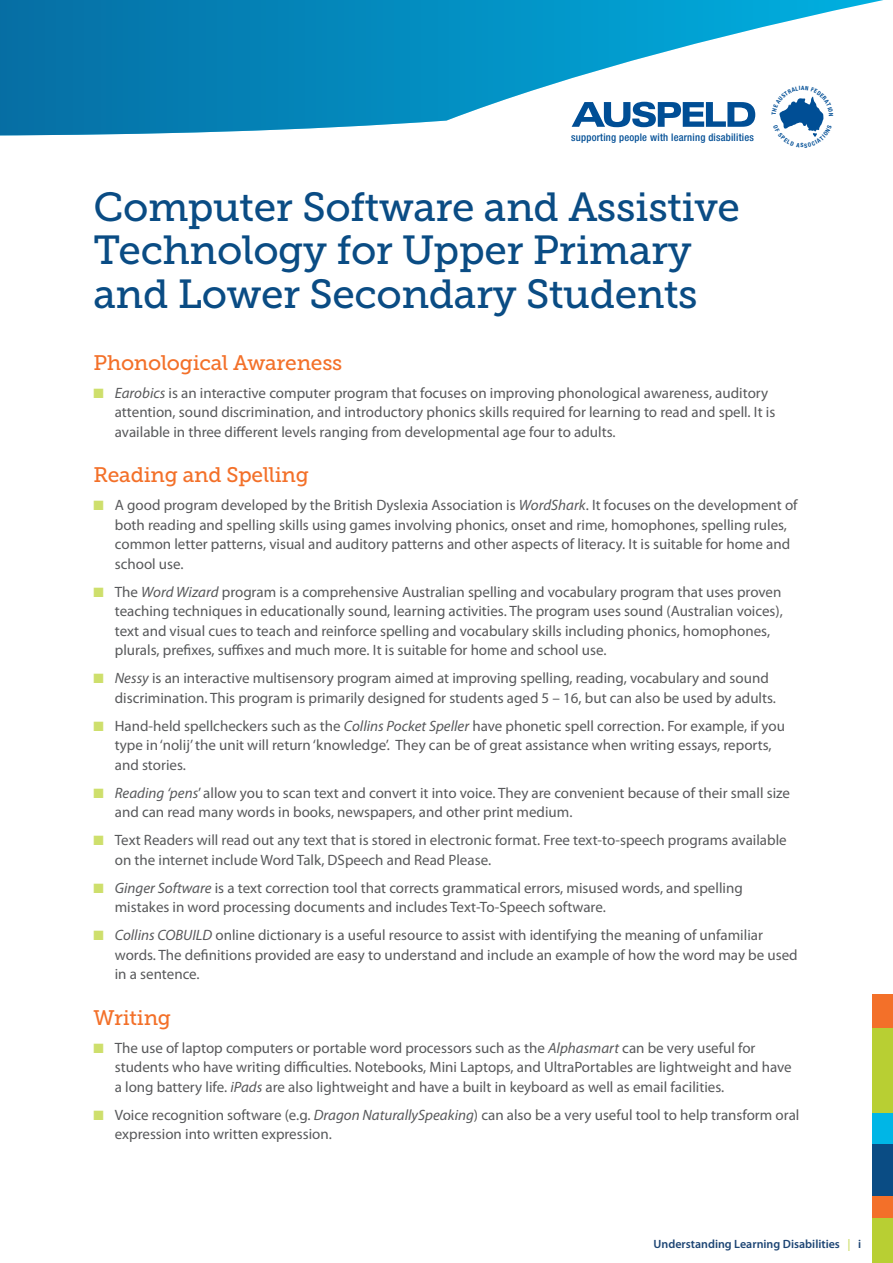
<style>
.page{position:relative;width:893px;height:1263px;background:#fff}
.page>*{position:absolute;margin:0;border:0;box-sizing:border-box;transform-origin:0 0}
.t1{font:40.5px/43.5px "Museo Slab 500";letter-spacing:-.01em;color:#0a4c84}
.t2{font:21px "Museo Slab 500";letter-spacing:-.01em;color:#f37029}
.t3{font:15px/19.5px "Myriad Pro";color:#58595b}
.t4{font:600 12px "Myriad Pro";color:#1d4574}
.t5{font:500 condensed 10.5px "Helvetica Neue";letter-spacing:.02em;color:#004e95}
.s1{color:#cedf6c}
.s2{font-style:italic}
</style>
<div class="page">
<svg style="left:0;top:0;width:883px;height:135px"></svg>
<div style="left:872px;top:1143px;width:21px;height:120px;background:#0a4c84"></div>
<div style="left:872px;top:1028px;width:21px;height:78px;background:#b8cf33"></div>
<div style="left:872px;top:1196px;width:21px;height:30px;background:#f37029"></div>
<div style="left:872px;top:994px;width:21px;height:34px;background:#f37029"></div>
<div style="left:872px;top:1218px;width:21px;height:45px;background:#b8cf33"></div>
<div style="left:872px;top:1044px;width:21px;height:70px;background:#b8cf33"></div>
<div style="left:872px;top:1113px;width:21px;height:30px;background:#00b6e6"></div>
<svg style="left:572px;top:102px;width:183px;height:25px"></svg>
<svg style="left:772px;top:86px;width:61px;height:51px"></svg>
<p class="t5" style="left:571px;top:131px;width:184px">supporting people with learning disabilities</p>
<h1 class="t1" style="left:94px;top:185px;width:648px">Computer Software and Assistive<br>Technology for Upper Primary and Lower Secondary Students</h1>
<h2 class="t2" style="left:94px;top:351px;width:250px">Phonological Awareness</h2>
<p class="t3" style="left:115px;top:383px;width:662px;text-indent:-21px"><span class="s1">■</span> <span class="s2">Earobics</span> is an interactive computer program that focuses on improving phonological awareness, auditory attention, sound discrimination, and introductory phonics skills required for learning to read and spell. It is available in three different levels ranging from developmental age four to adults.</p>
<h2 class="t2" style="left:94px;top:463px;width:217px">Reading and Spelling</h2>
<p class="t3" style="left:115px;top:495px;width:684px;text-indent:-21px"><span class="s1">■</span> A good program developed by the British Dyslexia Association is <span class="s2">WordShark</span>. It focuses on the development of both reading and spelling skills using games involving phonics, onset and rime, homophones, spelling rules, common letter patterns, visual and auditory patterns and other aspects of literacy. It is suitable for home and school use.</p>
<p class="t3" style="left:115px;top:582px;width:670px;text-indent:-21px"><span class="s1">■</span> The <span class="s2">Word Wizard</span> program is a comprehensive Australian spelling and vocabulary program that uses proven teaching techniques in educationally sound, learning activities. The program uses sound (Australian voices), text and visual cues to teach and reinforce spelling and vocabulary skills including phonics, homophones, plurals, prefixes, suffixes and much more. It is suitable for home and school use.</p>
<p class="t3" style="left:115px;top:668px;width:663px;text-indent:-21px"><span class="s1">■</span> <span class="s2">Nessy</span> is an interactive multisensory program aimed at improving spelling, reading, vocabulary and sound discrimination. This program is primarily designed for students aged 5 – 16, but can also be used by adults.</p>
<p class="t3" style="left:115px;top:716px;width:672px;text-indent:-21px"><span class="s1">■</span> Hand-held spellcheckers such as the <span class="s2">Collins Pocket Speller</span> have phonetic spell correction. For example, if you type in ‘nolij’ the unit will return ‘knowledge’. They can be of great assistance when writing essays, reports, and stories.</p>
<p class="t3" style="left:115px;top:783px;width:677px;text-indent:-21px"><span class="s1">■</span> <span class="s2">Reading ‘pens</span>’ allow you to scan text and convert it into voice. They are convenient because of their small size and can read many words in books, newspapers, and other print medium.</p>
<p class="t3" style="left:115px;top:830px;width:673px;text-indent:-21px"><span class="s1">■</span> Text Readers will read out any text that is stored in electronic format. Free text-to-speech programs available on the internet include Word Talk, DSpeech and Read Please.</p>
<p class="t3" style="left:115px;top:878px;width:629px;text-indent:-21px"><span class="s1">■</span> <span class="s2">Ginger Software</span> is a text correction tool that corrects grammatical errors, misused words, and spelling mistakes in word processing documents and includes Text-To-Speech software.</p>
<p class="t3" style="left:115px;top:925px;width:684px;text-indent:-21px"><span class="s1">■</span> <span class="s2">Collins COBUILD</span> online dictionary is a useful resource to assist with identifying the meaning of unfamiliar words. The definitions provided are easy to understand and include an example of how the word may be used in a sentence.</p>
<h2 class="t2" style="left:94px;top:1006px;width:79px">Writing</h2>
<p class="t3" style="left:115px;top:1037px;width:678px;text-indent:-21px"><span class="s1">■</span> The use of laptop computers or portable word processors such as the <span class="s2">Alphasmart</span> can be very useful for students who have writing difficulties. Notebooks, Mini Laptops, and UltraPortables are lightweight and have a long battery life. <span class="s2">iPads</span> are also lightweight and have a built in keyboard as well as email facilities.</p>
<p class="t3" style="left:115px;top:1104px;width:686px;text-indent:-21px"><span class="s1">■</span> Voice recognition software (e.g. <span class="s2">Dragon NaturallySpeaking</span>) can also be a very useful tool to help transform oral expression into written expression.</p>
<p class="t4" style="left:654px;top:1236px;width:209px">Understanding Learning Disabilities <span class="s1">|</span> i</p>
</div>
